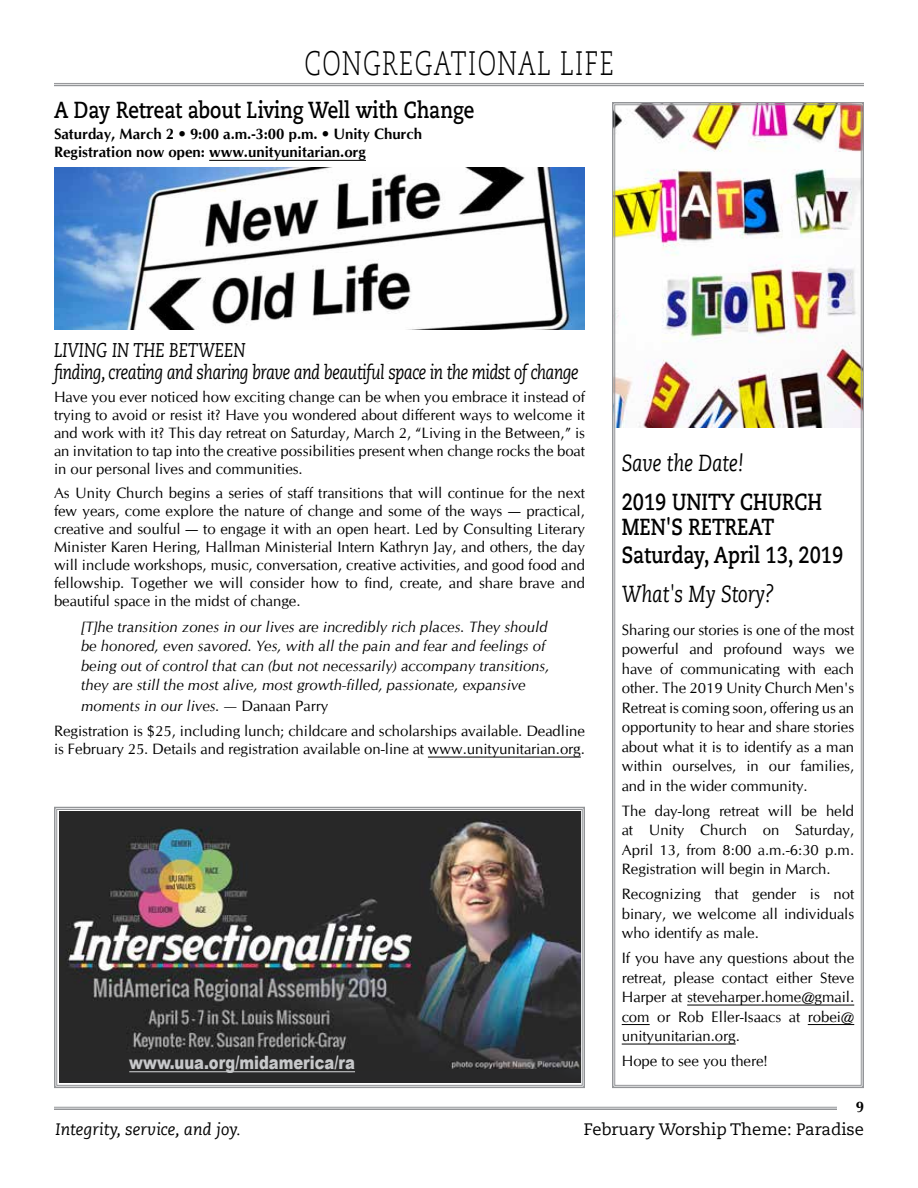
<style>
.page{position:relative;width:918px;height:1188px;background:#fff}
.page>*{position:absolute;margin:0;border:0;box-sizing:border-box;transform-origin:0 0}
.t1{font:300 33.75px "Caecilia LT Std";letter-spacing:.06em;color:#000;scale:.72 1}
.t2{font:700 23.1px/25.2px "Caecilia LT Std";color:#000;scale:.82 1}
.t3{font:italic 23.1px "Caecilia LT Std";color:#000;scale:.82 1}
.t4{font:italic 19.8px/21.6px "Caecilia LT Std";letter-spacing:-.03em;color:#000;scale:.82 1}
.t5{font:900 18.3px "Arial";color:#c7c8ca;scale:.8 1}
.t6{font:16.5px "Caecilia LT Std";color:#000}
.t7{font:italic 16.5px "Caecilia LT Std";color:#000}
.t8{font:15px/19.5px "CG Omega";color:#000;text-align:justify}
.t9{font:italic 15px/19.5px "CG Omega";color:#000}
.t10{font:700 15px/18px "CG Omega";color:#000}
.s1{font-style:italic}
</style>
<div class="page">
<hr style="left:54px;top:1107px;width:783px;height:1px;background:#939598">
<hr style="left:54px;top:1108px;width:783px;height:2px;background:#939598">
<hr style="left:54px;top:83px;width:810px;height:1px;background:#939598">
<hr style="left:54px;top:85px;width:810px;height:1px;background:#939598">
<svg style="left:54px;top:806px;width:531px;height:283px"></svg>
<div style="left:56px;top:809px;width:527px;height:277px;border:1px solid #939598"></div>
<hr style="left:209px;top:160px;width:157px;height:1px;background:#000">
<hr style="left:428px;top:757px;width:153px;height:1px;background:#000">
<svg style="left:612px;top:102px;width:252px;height:987px"></svg>
<div style="left:614px;top:104px;width:248px;height:982px;border:1px solid #939598"></div>
<img style="left:54px;top:168px;width:531px;height:161px">
<img style="left:59px;top:812px;width:521px;height:271px">
<hr style="left:129px;top:1071px;width:226px;height:1px;background:#c7c8ca">
<h1 class="t1" style="left:304px;top:44px;width:431px">CONGREGATIONAL LIFE</h1>
<h2 class="t2" style="left:54px;top:98px;width:514px">A Day Retreat about Living Well with Change</h2>
<p class="t10" style="left:54px;top:125px;width:370px">Saturday, March 2 • 9:00 a.m.-3:00 p.m. • Unity Church<br>Registration now open: www.unityunitarian.org</p>
<h3 class="t4" style="left:54px;top:340px;width:641px">LIVING IN THE BETWEEN<br>finding, creating and sharing brave and beautiful space in the midst of change</h3>
<p class="t8" style="left:54px;top:388px;width:532px;line-height:18px">Have you ever noticed how exciting change can be when you embrace it instead of trying to avoid or resist it? Have you wondered about different ways to welcome it and work with it? This day retreat on Saturday, March 2, “Living in the Between,” is an invitation to tap into the creative possibilities present when change rocks the boat in our personal lives and communities.</p>
<p class="t8" style="left:54px;top:484px;width:532px;line-height:18px">As Unity Church begins a series of staff transitions that will continue for the next few years, come explore the nature of change and some of the ways — practical, creative and soulful — to engage it with an open heart. Led by Consulting Literary Minister Karen Hering, Hallman Ministerial Intern Kathryn Jay, and others, the day will include workshops, music, conversation, creative activities, and good food and fellowship. Together we will consider how to find, create, and share brave and beautiful space in the midst of change.</p>
<p class="t9" style="left:81px;top:617px;width:470px">[T]he transition zones in our lives are incredibly rich places. They should be honored, even savored. Yes, with all the pain and fear and feelings of being out of control that can (but not necessarily) accompany transitions, they are still the most alive, most growth-filled, passionate, expansive</p>
<p class="t8" style="left:54px;top:694px;width:532px;line-height:24.8px;text-indent:27px"><span class="s1">moments in our lives. —</span> Danaan Parry<br>Registration is $25, including lunch; childcare and scholarships available. Deadline</p>
<p class="t8" style="left:54px;top:739px;width:532px">is February 25. Details and registration available on-line at www.unityunitarian.org.</p>
<h2 class="t3" style="left:622px;top:450px;width:150px">Save the Date!</h2>
<h2 class="t2" style="left:622px;top:489px;width:246px">2019 UNITY CHURCH<br>MEN'S RETREAT</h2>
<h2 class="t2" style="left:622px;top:543px;width:272px">Saturday, April 13, 2019</h2>
<h2 class="t3" style="left:622px;top:581px;width:188px">What's My Story?</h2>
<p class="t8" style="left:622px;top:620px;width:234px">Sharing our stories is one of the most powerful and profound ways we have of communicating with each other. The 2019 Unity Church Men's Retreat is coming soon, offering us an opportunity to hear and share stories about what it is to identify as a man within ourselves, in our families, and in the wider community.</p>
<p class="t8" style="left:622px;top:801px;width:234px">The day-long retreat will be held at Unity Church on Saturday, April 13, from 8:00 a.m.-6:30 p.m.<br>Registration will begin in March.</p>
<p class="t8" style="left:622px;top:884px;width:234px">Recognizing that gender is not binary, we welcome all individuals who identify as male.</p>
<p class="t8" style="left:622px;top:948px;width:234px">If you have any questions about the retreat, please contact either Steve Harper at steveharper.home@gmail. com or Rob Eller-Isaacs at robei@ unityunitarian.org.</p>
<p class="t5" style="left:129px;top:1050px;width:284px">www.uua.org/midamerica/ra</p>
<p class="t8" style="left:622px;top:1051px;width:147px">Hope to see you there!</p>
<p class="t10" style="left:856px;top:1098px;width:10px">9</p>
<p class="t7" style="left:56px;top:1120px;width:187px">Integrity, service, and joy.</p>
<p class="t6" style="left:584px;top:1119px;width:282px">February Worship Theme: Paradise</p>
</div>
